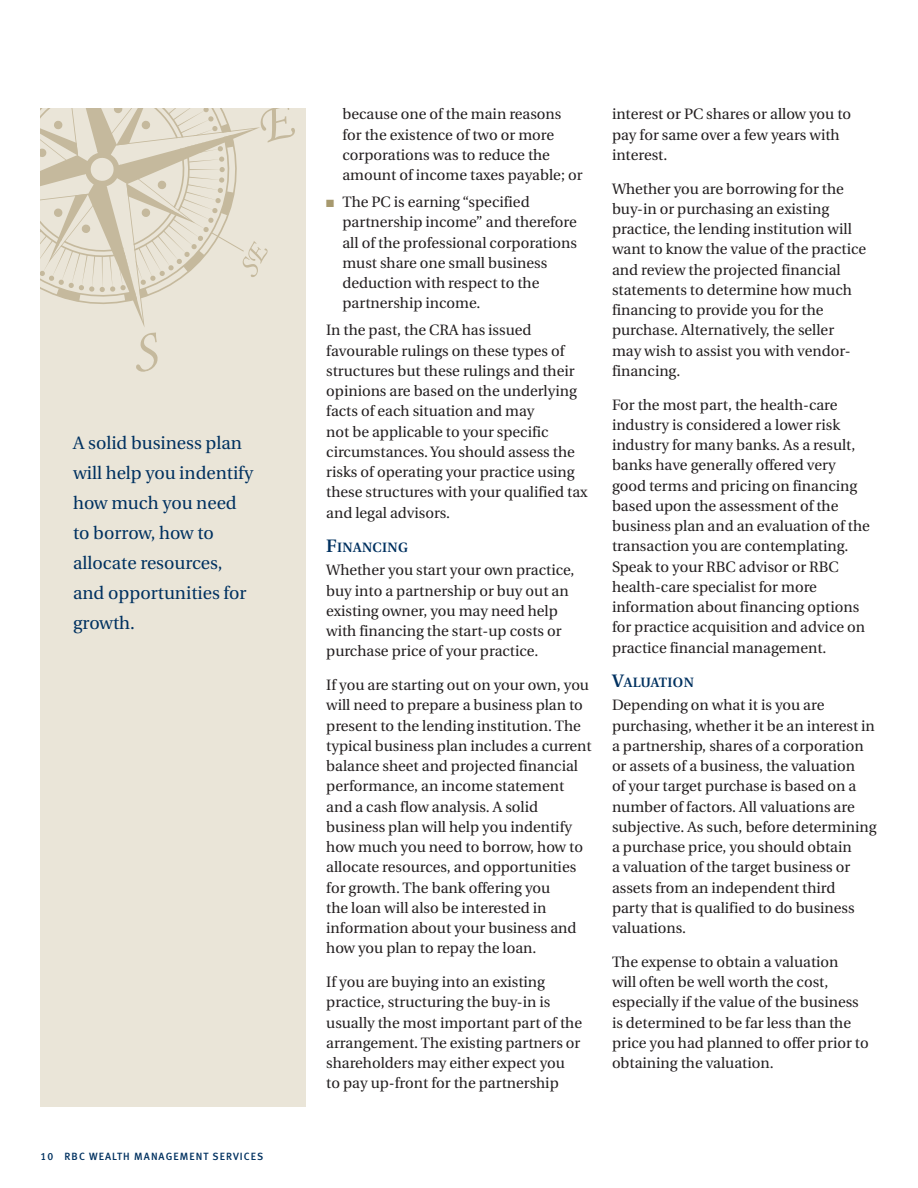
<style>
.page{position:relative;width:918px;height:1188px;background:#fff}
.page>*{position:absolute;margin:0;border:0;box-sizing:border-box;transform-origin:0 0}
.Callout_boxes{font:18px/30px "Utopia";color:#003160}
.Body{font:15px/20.2px "Utopia";color:#231f20}
.Subhead_-_main{font:600 13.5px "Utopia";letter-spacing:.025em;color:#003160}
.t1{font:10.5px "Meta Medium LF";letter-spacing:.1em;color:#003160}
.s1{color:#a7996e}
.s2{font-size:18px}
</style>
<div class="page">
<div style="left:40px;top:108px;width:266px;height:999px;background:#eae5d8"></div>
<svg style="left:136px;top:333px;width:22px;height:39px"></svg>
<svg style="left:260px;top:108px;width:35px;height:156px"></svg>
<svg style="left:40px;top:108px;width:220px;height:219px"></svg>
<p class="Callout_boxes" style="left:73px;top:429px;width:182px">A solid business plan will help you indentify how much you need to borrow, how to allocate resources, and opportunities for growth.</p>
<p class="t1" style="left:40px;top:1151px;width:224px">10 RBC WEALTH MANAGEMENT SERVICES</p>
<p class="Body" style="left:342px;top:104px;width:242px">because one of the main reasons for the existence of two or more corporations was to reduce the amount of income taxes payable; or</p>
<p class="Body" style="left:342px;top:192px;width:236px;text-indent:-16px"><span class="s1">■</span> The PC is earning “specified partnership income” and therefore all of the professional corporations must share one small business deduction with respect to the partnership income.</p>
<p class="Body" style="left:326px;top:320px;width:263px">In the past, the CRA has issued favourable rulings on these types of structures but these rulings and their opinions are based on the underlying facts of each situation and may<br>not be applicable to your specific circumstances. You should assess the risks of operating your practice using these structures with your qualified tax and legal advisors.</p>
<p class="Subhead_-_main" style="left:326px;top:540px;width:83px"><span class="s2">F</span>INANCING</p>
<p class="Body" style="left:326px;top:561px;width:250px">Whether you start your own practice, buy into a partnership or buy out an existing owner, you may need help with financing the start-up costs or purchase price of your practice.</p>
<p class="Body" style="left:326px;top:675px;width:267px">If you are starting out on your own, you will need to prepare a business plan to present to the lending institution. The typical business plan includes a current balance sheet and projected financial performance, an income statement and a cash flow analysis. A solid business plan will help you indentify how much you need to borrow, how to allocate resources, and opportunities for growth. The bank offering you<br>the loan will also be interested in information about your business and how you plan to repay the loan.</p>
<p class="Body" style="left:326px;top:972px;width:257px">If you are buying into an existing practice, structuring the buy-in is usually the most important part of the arrangement. The existing partners or shareholders may either expect you to pay up-front for the partnership</p>
<p class="Body" style="left:612px;top:104px;width:241px">interest or PC shares or allow you to pay for same over a few years with interest.</p>
<p class="Body" style="left:612px;top:179px;width:256px">Whether you are borrowing for the buy-in or purchasing an existing practice, the lending institution will want to know the value of the practice and review the projected financial statements to determine how much financing to provide you for the purchase. Alternatively, the seller may wish to assist you with vendor&shy;financing.</p>
<p class="Body" style="left:612px;top:395px;width:259px">For the most part, the health-care industry is considered a lower risk industry for many banks. As a result, banks have generally offered very good terms and pricing on financing based upon the assessment of the business plan and an evaluation of the transaction you are contemplating.<br>Speak to your RBC advisor or RBC health-care specialist for more information about financing options for practice acquisition and advice on practice financial management.</p>
<p class="Subhead_-_main" style="left:612px;top:675px;width:83px"><span class="s2">V</span>ALUATION</p>
<p class="Body" style="left:612px;top:696px;width:266px">Depending on what it is you are purchasing, whether it be an interest in a partnership, shares of a corporation or assets of a business, the valuation<br>of your target purchase is based on a number of factors. All valuations are subjective. As such, before determining a purchase price, you should obtain<br>a valuation of the target business or assets from an independent third<br>party that is qualified to do business valuations.</p>
<p class="Body" style="left:612px;top:952px;width:258px">The expense to obtain a valuation<br>will often be well worth the cost, especially if the value of the business is determined to be far less than the price you had planned to offer prior to obtaining the valuation.</p>
</div>
